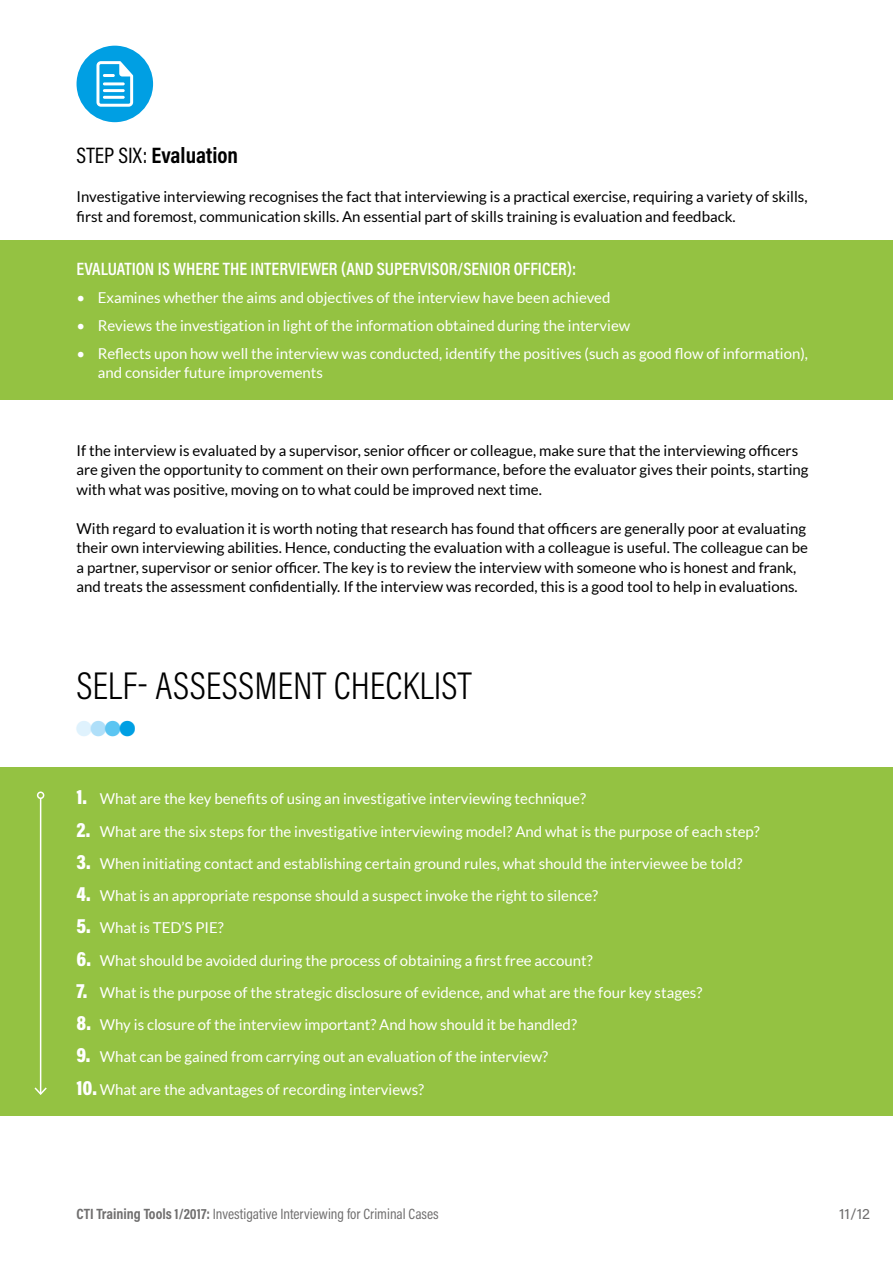
<style>
.page{position:relative;width:893px;height:1263px;background:#fff}
.page>*{position:absolute;margin:0;border:0;box-sizing:border-box;transform-origin:0 0}
.t1{font:300 39px "Acumin Pro Cond";color:#000}
.t2{font:700 22.5px "Acumin Pro Cond";color:#000}
.t3{font:600 18px "Acumin Pro Cond";color:#fff}
.t4{font:15px/19.5px "Lato";color:#fff}
.t5{font:15px/19.5px "Lato";color:#000}
.t6{font:15px "Acumin Pro Cond";color:#706f6f}
.t7{font:15px "Acumin Pro";color:#706f6f}
.s1{font-weight:400}
.s2{font-family:"Acumin Pro Cond";font-weight:900;font-size:21px}
.s3{font-weight:700}
</style>
<div class="page">
<div style="left:77px;top:46px;width:76px;height:76px;background:#009fe3;border-radius:50%"></div>
<svg style="left:96px;top:61px;width:37px;height:46px"></svg>
<div style="left:0;top:240px;width:893px;height:160px;background:#94c242"></div>
<div style="left:0;top:768px;width:893px;height:348px;background:#94c242"></div>
<hr style="left:40px;top:798px;width:1px;height:296px;background:#fff">
<svg style="left:34px;top:1086px;width:13px;height:9px"></svg>
<div style="left:37px;top:791px;width:7px;height:8px;border:2px solid #fff;border-radius:50%"></div>
<h2 class="t2" style="left:77px;top:140px;width:163px"><span class="s1">STEP SIX:</span> Evaluation</h2>
<p class="t5" style="left:77px;top:187px;width:732px">Investigative interviewing recognises the fact that interviewing is a practical exercise, requiring a variety of skills, first and foremost, communication skills. An essential part of skills training is evaluation and feedback.</p>
<p class="t3" style="left:77px;top:257px;width:501px">EVALUATION IS WHERE THE INTERVIEWER (AND SUPERVISOR/SENIOR OFFICER):</p>
<p class="t4" style="left:77px;top:287px;width:535px">• Examines whether the aims and objectives of the interview have been achieved</p>
<p class="t4" style="left:77px;top:316px;width:555px">• Reviews the investigation in light of the information obtained during the interview</p>
<p class="t4" style="left:98px;top:344px;width:712px;text-indent:-21px">• Reflects upon how well the interview was conducted, identify the positives (such as good flow of information), and consider future improvements</p>
<p class="t5" style="left:77px;top:440px;width:734px">If the interview is evaluated by a supervisor, senior officer or colleague, make sure that the interviewing officers are given the opportunity to comment on their own performance, before the evaluator gives their points, starting with what was positive, moving on to what could be improved next time.</p>
<p class="t5" style="left:77px;top:518px;width:733px">With regard to evaluation it is worth noting that research has found that officers are generally poor at evaluating their own interviewing abilities. Hence, conducting the evaluation with a colleague is useful. The colleague can be a partner, supervisor or senior officer. The key is to review the interview with someone who is honest and frank, and treats the assessment confidentially. If the interview was recorded, this is a good tool to help in evaluations.</p>
<h1 class="t1" style="left:77px;top:660px;width:397px">SELF- ASSESSMENT CHECKLIST</h1>
<p class="t4" style="left:77px;top:789px;width:511px"><span class="s2">1.</span> What are the key benefits of using an investigative interviewing technique?</p>
<p class="t4" style="left:77px;top:821px;width:685px"><span class="s2">2.</span> What are the six steps for the investigative interviewing model? And what is the purpose of each step?</p>
<p class="t4" style="left:77px;top:853px;width:667px"><span class="s2">3.</span> When initiating contact and establishing certain ground rules, what should the interviewee be told?</p>
<p class="t4" style="left:77px;top:886px;width:523px"><span class="s2">4.</span> What is an appropriate response should a suspect invoke the right to silence?</p>
<p class="t4" style="left:77px;top:918px;width:149px"><span class="s2">5.</span> What is TED’S PIE?</p>
<p class="t4" style="left:77px;top:950px;width:518px"><span class="s2">6.</span> What should be avoided during the process of obtaining a first free account?</p>
<p class="t4" style="left:77px;top:982px;width:627px"><span class="s2">7.</span> What is the purpose of the strategic disclosure of evidence, and what are the four key stages?</p>
<p class="t4" style="left:77px;top:1015px;width:502px"><span class="s2">8.</span> Why is closure of the interview important? And how should it be handled?</p>
<p class="t4" style="left:77px;top:1047px;width:473px"><span class="s2">9.</span> What can be gained from carrying out an evaluation of the interview?</p>
<p class="t4" style="left:77px;top:1079px;width:349px"><span class="s2">10.</span> What are the advantages of recording interviews?</p>
<p class="t6" style="left:77px;top:1204px;width:364px"><span class="s3">CTI Training Tools 1/2017:</span> Investigative Interviewing for Criminal Cases</p>
<p class="t7" style="left:839px;top:1203px;width:32px">11/12</p>
</div>
